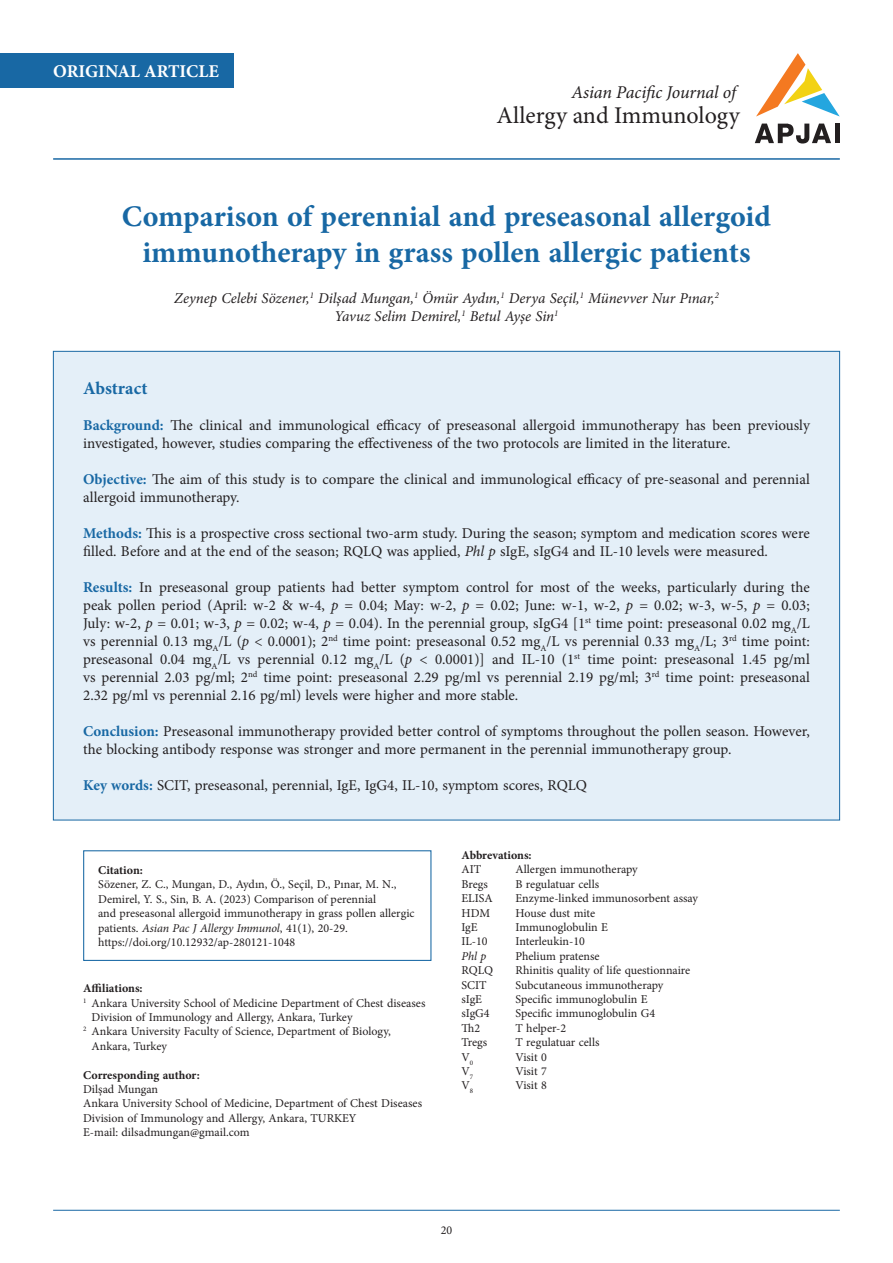
<style>
.page{position:relative;width:893px;height:1263px;background:#fff}
.page>*{position:absolute;margin:0;border:0;box-sizing:border-box;transform-origin:0 0}
.t1{font:700 30px "Minion Pro";color:#1868a4}
.t2{font:24px "Minion Pro";color:#231f20}
.t3{font:italic 18px "Minion Pro";letter-spacing:-.01em;color:#231f20}
.t4{font:700 18px "Minion Pro";color:#fff}
.t5{font:700 18px "Minion Pro";color:#1868a4}
.t6{font:15px/18px "Minion Pro";color:#231f20}
.t7{font:italic 15px "Minion Pro";letter-spacing:-.005em;color:#231f20}
.t8{font:12px/14.4px "Minion Pro";color:#231f20}
.t9{font:700 12px "Minion Pro";letter-spacing:-.005em;color:#231f20}
.t10{font:italic 12px "Minion Pro";color:#231f20}
.s1{font-weight:700;color:#1868a4}
.s2{font-style:italic}
</style>
<div class="page">
<div style="left:53px;top:351px;width:787px;height:469px;background:#e4eff8;border:1px solid #1868a4"></div>
<div style="left:0;top:53px;width:234px;height:34px;background:#1868a4"></div>
<svg style="left:756px;top:53px;width:84px;height:63px"></svg>
<div style="left:835px;top:124px;width:5px;height:19px;background:#231f20"></div>
<svg style="left:755px;top:123px;width:76px;height:21px"></svg>
<hr style="left:53px;top:158px;width:787px;height:2px;background:#1868a4">
<hr style="left:53px;top:1210px;width:787px;height:1px;background:#1868a4">
<div style="left:83px;top:850px;width:348px;height:111px;background:#fff;border:1px solid #1868a4"></div>
<p class="t4" style="left:53px;top:58px;width:167px">ORIGINAL ARTICLE</p>
<p class="t3" style="left:571px;top:80px;width:166px">Asian Pacific Journal of</p>
<p class="t2" style="left:497px;top:100px;width:245px">Allergy and Immunology</p>
<p class="t1" style="left:122px;top:195px;width:651px">Comparison of perennial and preseasonal allergoid</p>
<p class="t1" style="left:142px;top:231px;width:610px">immunotherapy in grass pollen allergic patients</p>
<p class="t7" style="left:174px;top:288px;width:546px">Zeynep Celebi Sözener,<sup>1</sup> Dilşad Mungan,<sup>1</sup> Ömür Aydın,<sup>1</sup> Derya Seçil,<sup>1</sup> Münevver Nur Pınar,<sup>2</sup></p>
<p class="t7" style="left:335px;top:306px;width:225px">Yavuz Selim Demirel,<sup>1</sup> Betul Ayşe Sin<sup>1</sup></p>
<p class="t5" style="left:83px;top:376px;width:66px">Abstract</p>
<p class="t6" style="left:83px;top:416px;width:728px"><span class="s1">Background:</span> The clinical and immunological efficacy of preseasonal allergoid immunotherapy has been previously investigated, however, studies comparing the effectiveness of the two protocols are limited in the literature.</p>
<p class="t6" style="left:83px;top:470px;width:728px"><span class="s1">Objective:</span> The aim of this study is to compare the clinical and immunological efficacy of pre-seasonal and perennial allergoid immunotherapy.</p>
<p class="t6" style="left:83px;top:524px;width:728px"><span class="s1">Methods:</span> This is a prospective cross sectional two-arm study. During the season; symptom and medication scores were filled. Before and at the end of the season; RQLQ was applied, <span class="s2">Phl p</span> sIgE, sIgG4 and IL-10 levels were measured.</p>
<p class="t6" style="left:83px;top:578px;width:728px;text-align:justify"><span class="s1">Results:</span> In preseasonal group patients had better symptom control for most of the weeks, particularly during the peak pollen period (April: w-2 &amp; w-4, <span class="s2">p</span> = 0.04; May: w-2, <span class="s2">p</span> = 0.02; June: w-1, w-2, <span class="s2">p</span> = 0.02; w-3, w-5, <span class="s2">p</span> = 0.03; July: w-2, <span class="s2">p</span> = 0.01; w-3, <span class="s2">p</span> = 0.02; w-4, <span class="s2">p</span> = 0.04). In the perennial group, sIgG4 [1<sup>st</sup> time point: preseasonal 0.02 mg<sub>A</sub>/L vs perennial 0.13 mg<sub>A</sub>/L (<span class="s2">p</span> &lt; 0.0001); 2<sup>nd</sup> time point: preseasonal 0.52 mg<sub>A</sub>/L vs perennial 0.33 mg<sub>A</sub>/L; 3<sup>rd</sup> time point: preseasonal 0.04 mg<sub>A</sub>/L vs perennial 0.12 mg<sub>A</sub>/L (<span class="s2">p</span> &lt; 0.0001)] and IL-10 (1<sup>st</sup> time point: preseasonal 1.45 pg/ml vs perennial 2.03 pg/ml; 2<sup>nd</sup> time point: preseasonal 2.29 pg/ml vs perennial 2.19 pg/ml; 3<sup>rd</sup> time point: preseasonal 2.32 pg/ml vs perennial 2.16 pg/ml) levels were higher and more stable.</p>
<p class="t6" style="left:83px;top:722px;width:728px"><span class="s1">Conclusion:</span> Preseasonal immunotherapy provided better control of symptoms throughout the pollen season. However, the blocking antibody response was stronger and more permanent in the perennial immunotherapy group.</p>
<p class="t6" style="left:83px;top:776px;width:505px"><span class="s1">Key words:</span> SCIT, preseasonal, perennial, IgE, IgG4, IL-10, symptom scores, RQLQ</p>
<p class="t9" style="left:98px;top:862px;width:46px">Citation:</p>
<p class="t8" style="left:98px;top:877px;width:318px">Sözener, Z. C., Mungan, D., Aydın, Ö., Seçil, D., Pınar, M. N., Demirel, Y. S., Sin, B. A. (2023) Comparison of perennial<br>and preseasonal allergoid immunotherapy in grass pollen allergic patients. <span class="s2">Asian Pac J Allergy Immunol</span>, 41(1), 20-29. https://doi.org/10.12932/ap-280121-1048</p>
<p class="t9" style="left:83px;top:980px;width:61px">Affiliations:</p>
<p class="t8" style="left:92px;top:995px;width:335px;text-indent:-9px"><sup>1</sup> Ankara University School of Medicine Department of Chest diseases<br>Division of Immunology and Allergy, Ankara, Turkey</p>
<p class="t8" style="left:92px;top:1024px;width:301px;text-indent:-9px"><sup>2</sup> Ankara University Faculty of Science, Department of Biology,<br>Ankara, Turkey</p>
<p class="t9" style="left:83px;top:1066px;width:118px">Corresponding author:</p>
<p class="t8" style="left:83px;top:1082px;width:77px">Dilşad Mungan</p>
<p class="t8" style="left:83px;top:1096px;width:340px">Ankara University School of Medicine, Department of Chest Diseases</p>
<p class="t8" style="left:83px;top:1111px;width:275px">Division of Immunology and Allergy, Ankara, TURKEY</p>
<p class="t8" style="left:83px;top:1125px;width:168px">E-mail: dilsadmungan@gmail.com</p>
<p class="t9" style="left:461px;top:847px;width:72px">Abbrevations:</p>
<p class="t8" style="left:461px;top:862px;width:21px">AIT</p>
<p class="t8" style="left:515px;top:862px;width:124px">Allergen immunotherapy</p>
<p class="t8" style="left:461px;top:877px;width:28px">Bregs</p>
<p class="t8" style="left:515px;top:877px;width:85px">B regulatuar cells</p>
<p class="t8" style="left:461px;top:891px;width:33px">ELISA</p>
<p class="t8" style="left:515px;top:891px;width:184px">Enzyme-linked immunosorbent assay</p>
<p class="t8" style="left:461px;top:906px;width:30px">HDM</p>
<p class="t8" style="left:515px;top:906px;width:81px">House dust mite</p>
<p class="t8" style="left:461px;top:920px;width:18px">IgE</p>
<p class="t8" style="left:515px;top:920px;width:94px">Immunoglobulin E</p>
<p class="t8" style="left:461px;top:934px;width:28px">IL-10</p>
<p class="t8" style="left:515px;top:934px;width:71px">Interleukin-10</p>
<p class="t10" style="left:461px;top:948px;width:26px">Phl p</p>
<p class="t8" style="left:515px;top:949px;width:86px">Phelium pratense</p>
<p class="t8" style="left:461px;top:963px;width:33px">RQLQ</p>
<p class="t8" style="left:515px;top:963px;width:176px">Rhinitis quality of life questionnaire</p>
<p class="t8" style="left:461px;top:978px;width:27px">SCIT</p>
<p class="t8" style="left:515px;top:978px;width:149px">Subcutaneous immunotherapy</p>
<p class="t8" style="left:461px;top:992px;width:22px">sIgE</p>
<p class="t8" style="left:515px;top:992px;width:134px">Specific immunoglobulin E</p>
<p class="t8" style="left:461px;top:1006px;width:30px">sIgG4</p>
<p class="t8" style="left:515px;top:1006px;width:141px">Specific immunoglobulin G4</p>
<p class="t8" style="left:461px;top:1021px;width:20px">Th2</p>
<p class="t8" style="left:515px;top:1021px;width:52px">T helper-2</p>
<p class="t8" style="left:461px;top:1035px;width:27px">Tregs</p>
<p class="t8" style="left:515px;top:1035px;width:85px">T regulatuar cells</p>
<p class="t8" style="left:461px;top:1050px;width:13px">V<sub>0</sub></p>
<p class="t8" style="left:515px;top:1050px;width:33px">Visit 0</p>
<p class="t8" style="left:461px;top:1064px;width:13px">V<sub>7</sub></p>
<p class="t8" style="left:515px;top:1064px;width:33px">Visit 7</p>
<p class="t8" style="left:461px;top:1078px;width:13px">V<sub>8</sub></p>
<p class="t8" style="left:515px;top:1078px;width:33px">Visit 8</p>
<p class="t8" style="left:441px;top:1223px;width:13px">20</p>
</div>
